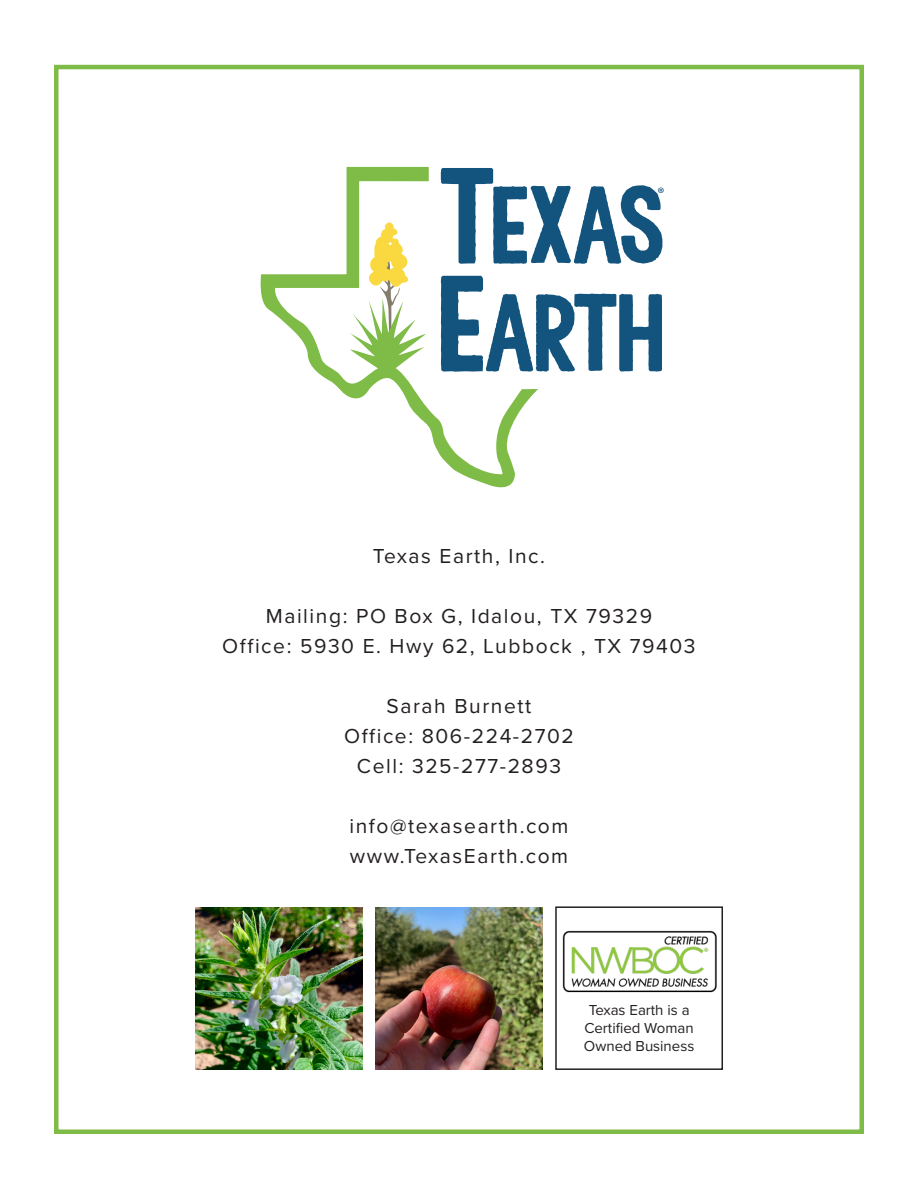
<style>
.page{position:relative;width:918px;height:1188px;background:#fff}
.page>*{position:absolute;margin:0;border:0;box-sizing:border-box;transform-origin:0 0}
.t1{font:21px "Proxima Nova";letter-spacing:.075em;color:#231f20}
.t2{font:16.8px "Myriad Pro";color:#13547e}
.t3{font:15px "Proxima Nova";color:#231f20}
</style>
<div class="page">
<div style="left:54px;top:65px;width:810px;height:1069px;border:4px solid #7fbb47"></div>
<svg style="left:261px;top:167px;width:277px;height:320px"></svg>
<svg style="left:441px;top:168px;width:221px;height:96px"></svg>
<svg style="left:441px;top:276px;width:221px;height:96px"></svg>
<svg style="left:348px;top:222px;width:79px;height:147px"></svg>
<img style="left:196px;top:907px;width:166px;height:162px">
<img style="left:376px;top:907px;width:166px;height:162px">
<div style="left:555px;top:906px;width:168px;height:164px;border:2px solid #231f20"></div>
<img style="left:562px;top:930px;width:155px;height:63px">
<p class="t2" style="left:657px;top:183px;width:9px">®</p>
<p class="t1" style="left:373px;top:540px;width:174px">Texas Earth, Inc.</p>
<p class="t1" style="left:266px;top:600px;width:388px">Mailing: PO Box G, Idalou, TX 79329</p>
<p class="t1" style="left:222px;top:630px;width:475px">Office: 5930 E. Hwy 62, Lubbock , TX 79403</p>
<p class="t1" style="left:387px;top:690px;width:146px">Sarah Burnett</p>
<p class="t1" style="left:344px;top:720px;width:231px">Office: 806-224-2702</p>
<p class="t1" style="left:357px;top:750px;width:206px">Cell: 325-277-2893</p>
<p class="t1" style="left:349px;top:810px;width:221px">info@texasearth.com</p>
<p class="t1" style="left:350px;top:840px;width:220px">www.TexasEarth.com</p>
<p class="t3" style="left:589px;top:998px;width:102px">Texas Earth is a</p>
<p class="t3" style="left:584px;top:1016px;width:111px">Certified Woman</p>
<p class="t3" style="left:584px;top:1034px;width:112px">Owned Business</p>
</div>
